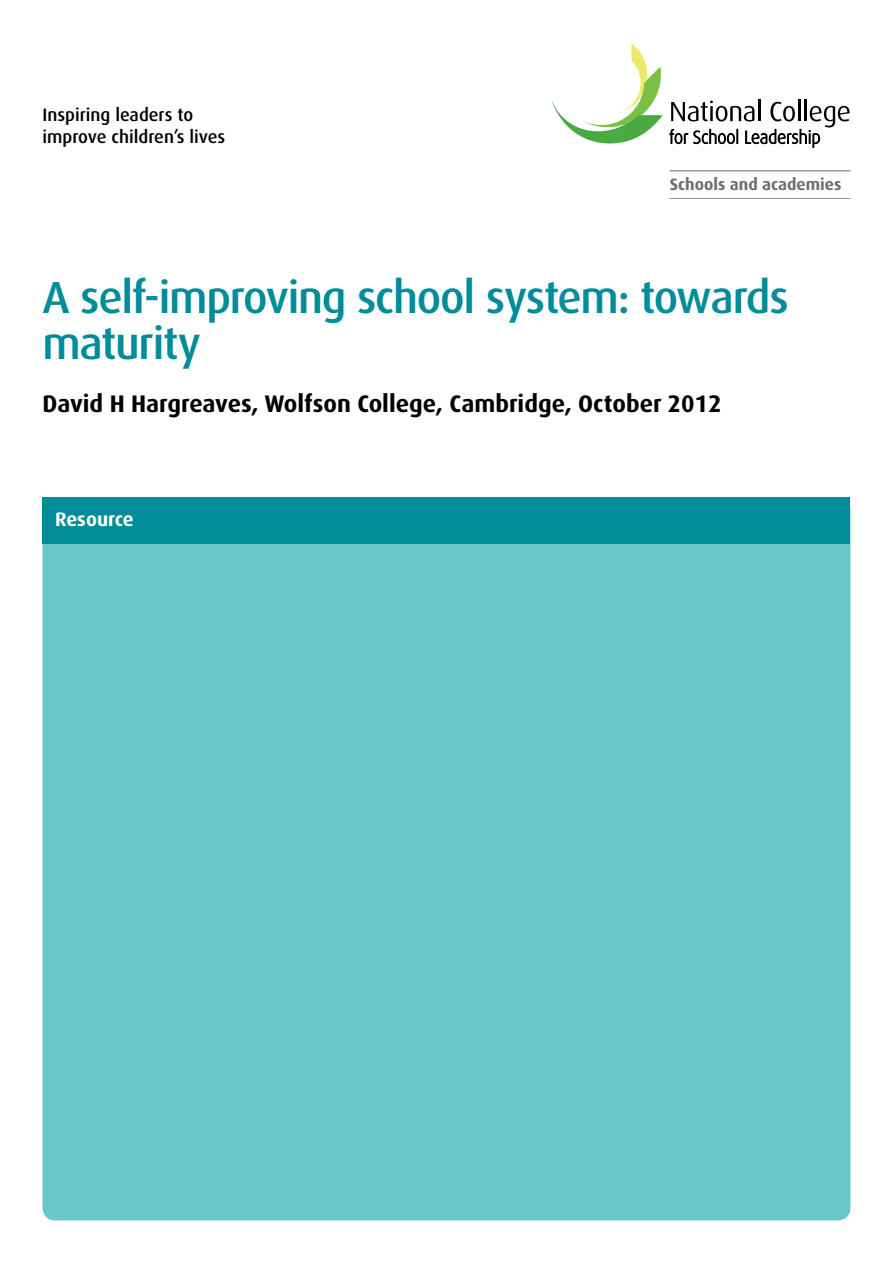
<style>
.page{position:relative;width:893px;height:1263px;background:#fff}
.page>*{position:absolute;margin:0;border:0;box-sizing:border-box;transform-origin:0 0}
.t1{font:500 45px/46.5px "Dax";letter-spacing:-.03em;color:#008c99}
.t2{font:700 24px "Dax";color:#000}
.t3{font:700 19.5px "Dax";color:#fff}
.t4{font:500 18px/21.8px "Dax";color:#000}
.t5{font:700 16.5px "Dax";color:#6d6e71}
</style>
<div class="page">
<div style="left:43px;top:497px;width:807px;height:723px;background:#68c8c6;border-radius:13px"></div>
<hr style="left:670px;top:170px;width:180px;height:1px;background:#6d6e71">
<hr style="left:670px;top:198px;width:180px;height:1px;background:#95979a">
<div style="left:43px;top:497px;width:807px;height:47px;background:#008c99"></div>
<svg style="left:552px;top:43px;width:111px;height:101px"></svg>
<hr style="left:758px;top:99px;width:3px;height:22px;background:#000">
<hr style="left:798px;top:99px;width:2px;height:22px;background:#000">
<hr style="left:804px;top:99px;width:3px;height:22px;background:#000">
<svg style="left:670px;top:101px;width:180px;height:46px"></svg>
<p class="t4" style="left:43px;top:103px;width:184px">Inspiring leaders to improve children’s lives</p>
<p class="t5" style="left:670px;top:173px;width:173px">Schools and academies</p>
<h1 class="t1" style="left:43px;top:272px;width:748px">A self-improving school system: towards maturity</h1>
<p class="t2" style="left:43px;top:387px;width:681px">David H Hargreaves, Wolfson College, Cambridge, October 2012</p>
<p class="t3" style="left:55px;top:506px;width:80px">Resource</p>
</div>
